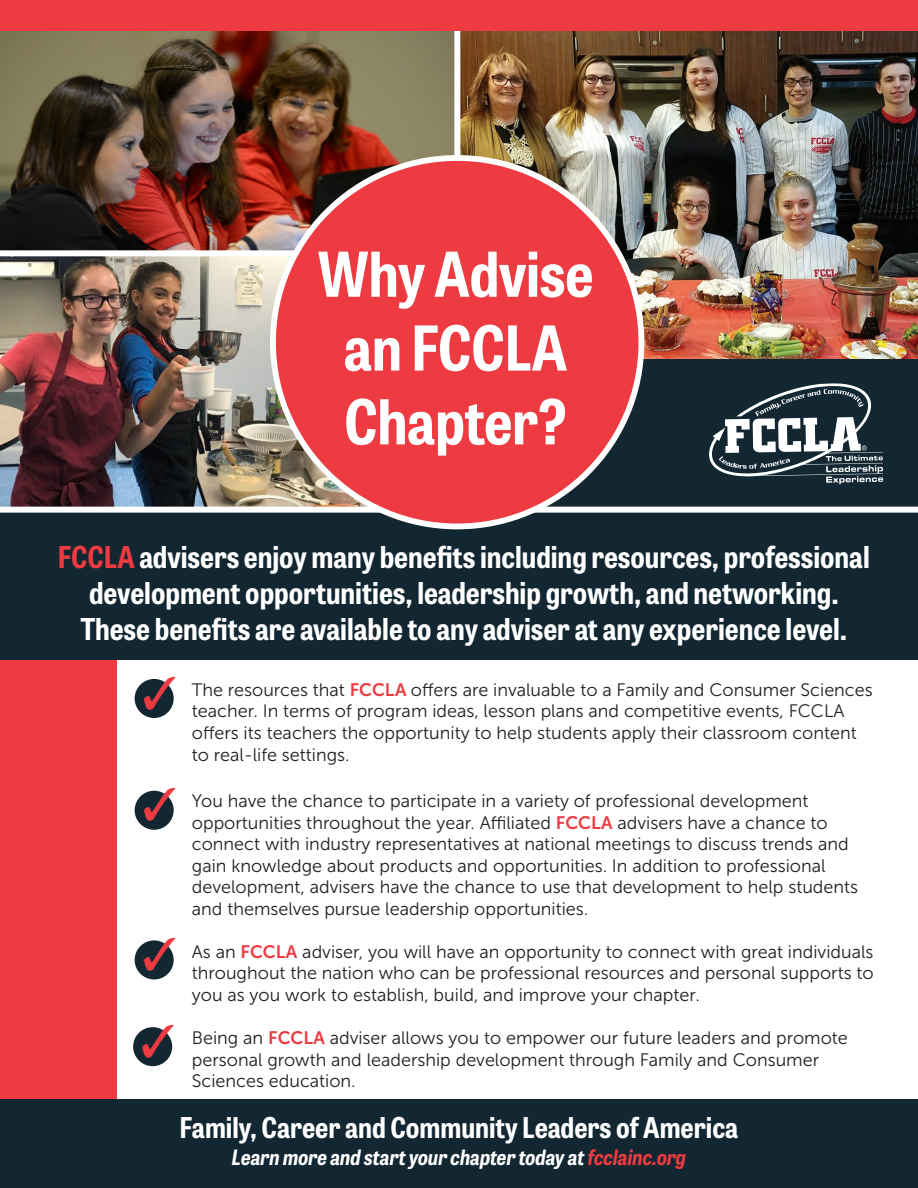
<style>
.page{position:relative;width:918px;height:1188px;background:#fff}
.page>*{position:absolute;margin:0;border:0;box-sizing:border-box;transform-origin:0 0}
.t1{font:700 semi-condensed 61.5px/73.8px "Tablet Gothic";letter-spacing:-.005em;color:#fff;text-align:center}
.t2{font:700 semi-condensed 30px/36px "Tablet Gothic";color:#fff;text-align:center}
.t3{font:700 semi-condensed 28.5px "Tablet Gothic";color:#fff}
.t4{font:italic 700 semi-condensed 21px "Tablet Gothic";color:#fff}
.t5{font:18px/21.6px "Museo Sans 300";color:#231f20}
.s1{color:#ee3a41}
.s2{font-family:"Museo Sans 700";color:#ee3a41}
</style>
<div class="page">
<div style="left:0;top:606px;width:117px;height:545px;background:#ee3a41"></div>
<div style="left:0;top:504px;width:918px;height:156px;background:#122732"></div>
<img style="left:0;top:30px;width:454px;height:220px">
<img style="left:460px;top:30px;width:458px;height:330px">
<img style="left:0;top:256px;width:375px;height:251px">
<div style="left:0;top:0;width:918px;height:30px;background:#ee3a41"></div>
<div style="left:387px;top:360px;width:531px;height:151px;background:#122732"></div>
<svg style="left:709px;top:383px;width:174px;height:101px"></svg>
<div style="left:0;top:1099px;width:918px;height:89px;background:#122732"></div>
<div style="left:135px;top:679px;width:39px;height:39px;background:#122732;border-radius:50%"></div>
<div style="left:135px;top:791px;width:39px;height:39px;background:#122732;border-radius:50%"></div>
<div style="left:135px;top:940px;width:39px;height:39px;background:#122732;border-radius:50%"></div>
<div style="left:133px;top:1027px;width:39px;height:39px;background:#122732;border-radius:50%"></div>
<div style="left:0;top:507px;width:918px;height:6px;background:#fff"></div>
<div style="left:273px;top:158px;width:368px;height:368px;background:#ee3a41;border-radius:50%"></div>
<svg style="left:144px;top:679px;width:30px;height:30px"></svg>
<svg style="left:144px;top:790px;width:30px;height:31px"></svg>
<svg style="left:144px;top:940px;width:30px;height:30px"></svg>
<svg style="left:143px;top:1027px;width:30px;height:30px"></svg>
<p class="t1" style="left:318px;top:235px;width:278px">Why Advise an FCCLA<br>Chapter?</p>
<p class="t2" style="left:58px;top:538px;width:813px"><span class="s1">FCCLA</span> advisers enjoy many benefits including resources, professional development opportunities, leadership growth, and networking.<br>These benefits are available to any adviser at any experience level.</p>
<p class="t5" style="left:192px;top:679px;width:682px">The resources that <span class="s2">FCCLA</span> offers are invaluable to a Family and Consumer Sciences teacher. In terms of program ideas, lesson plans and competitive events, FCCLA offers its teachers the opportunity to help students apply their classroom content to real-life settings.</p>
<p class="t5" style="left:192px;top:790px;width:668px">You have the chance to participate in a variety of professional development opportunities throughout the year. Affiliated <span class="s2">FCCLA</span> advisers have a chance to connect with industry representatives at national meetings to discuss trends and gain knowledge about products and opportunities. In addition to professional development, advisers have the chance to use that development to help students and themselves pursue leadership opportunities.</p>
<p class="t5" style="left:192px;top:941px;width:683px;text-align:justify">As an <span class="s2">FCCLA</span> adviser, you will have an opportunity to connect with great individuals throughout the nation who can be professional resources and personal supports to you as you work to establish, build, and improve your chapter.</p>
<p class="t5" style="left:192px;top:1027px;width:658px">Being an <span class="s2">FCCLA</span> adviser allows you to empower our future leaders and promote personal growth and leadership development through Family and Consumer<br>Sciences education.</p>
<p class="t3" style="left:180px;top:1107px;width:560px">Family, Career and Community Leaders of America</p>
<p class="t4" style="left:232px;top:1141px;width:456px">Learn more and start your chapter today at <span class="s1">fcclainc.org</span></p>
</div>
